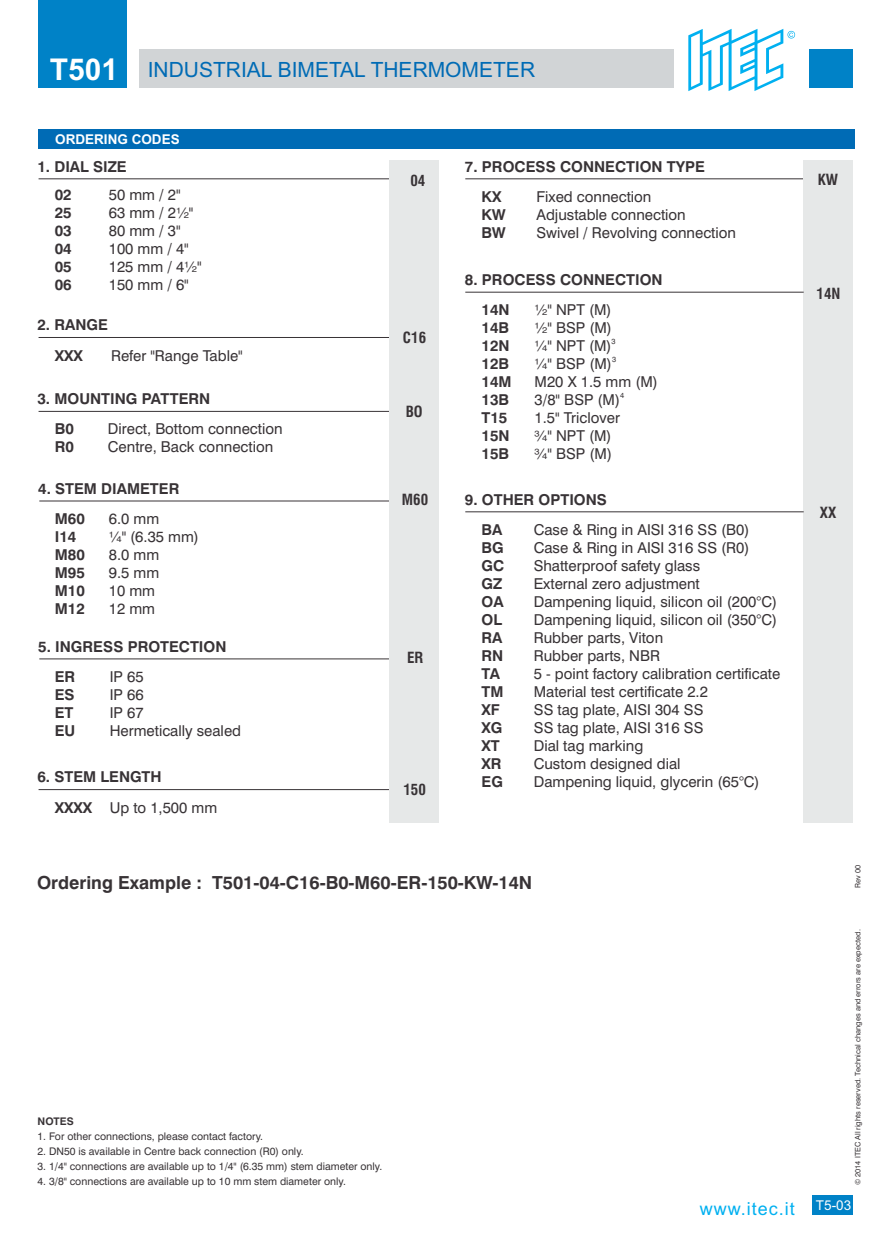
<style>
.page{position:relative;width:891px;height:1242px;background:#fff}
.page>*{position:absolute;margin:0;border:0;box-sizing:border-box;transform-origin:0 0}
.t1{font:21px "Arial";color:#006bb5}
.t2{font:700 18px "Swiss 721 BT";color:#383336}
.t3{font:18px "Arial";letter-spacing:.055em;color:#00b0f0}
.t4{font:15px "Swiss 721 BT";color:#383336}
.t5{font:700 15px/30.5px "Swiss 721 BT";color:#383336}
.t6{font:700 condensed 15px "Swiss 721 BT";color:#383336}
.t7{font:700 13.5px "Arial";color:#fff}
.t8{font:13.5px "Arial";color:#fff}
.t9{font:10.5px "Swiss 721 BT";color:#383336}
.t10{font:700 10.5px "Swiss 721 BT";color:#383336}
.t11{font:7.5px "Swiss 721 BT";color:#383336}
.s1{font-weight:700;font-size:30px;color:#fff}
.s2{font-weight:400}
</style>
<div class="page">
<hr style="left:39px;top:337px;width:352px;height:1px;background:#383336">
<hr style="left:39px;top:411px;width:352px;height:1px;background:#383336">
<hr style="left:39px;top:501px;width:352px;height:1px;background:#383336">
<hr style="left:39px;top:659px;width:352px;height:1px;background:#383336">
<hr style="left:39px;top:789px;width:352px;height:1px;background:#383336">
<hr style="left:465px;top:178px;width:352px;height:1px;background:#383336">
<div style="left:38px;top:129px;width:817px;height:19px;background:#006bb5"></div>
<hr style="left:39px;top:178px;width:352px;height:1px;background:#383336">
<div style="left:390px;top:160px;width:49px;height:662px;background:#e6e8e8"></div>
<div style="left:804px;top:160px;width:49px;height:662px;background:#e6e8e8"></div>
<div style="left:810px;top:50px;width:43px;height:38px;background:#0082c7"></div>
<div style="left:139px;top:50px;width:535px;height:38px;background:#d1d4d6"></div>
<div style="left:38px;top:0;width:89px;height:88px;background:#0082c7"></div>
<svg style="left:688px;top:29px;width:107px;height:62px"></svg>
<hr style="left:465px;top:292px;width:339px;height:1px;background:#383336">
<hr style="left:465px;top:511px;width:339px;height:1px;background:#383336">
<div style="left:813px;top:1195px;width:40px;height:20px;background:#0082c7"></div>
<h1 class="t1" style="left:50px;top:61px;width:487px"><span class="s1">T501</span> INDUSTRIAL BIMETAL THERMOMETER</h1>
<p class="t7" style="left:55px;top:134px;width:126px">ORDERING CODES</p>
<p class="t5" style="left:37px;top:152px;width:91px">1. DIAL SIZE</p>
<p class="t5" style="left:55px;top:181px;width:19px">02</p>
<p class="t4" style="left:109px;top:188px;width:73px">50 mm / 2"</p>
<p class="t5" style="left:55px;top:199px;width:19px">25</p>
<p class="t4" style="left:109px;top:206px;width:86px">63 mm / 2½"</p>
<p class="t5" style="left:55px;top:217px;width:19px">03</p>
<p class="t4" style="left:109px;top:224px;width:73px">80 mm / 3"</p>
<p class="t5" style="left:55px;top:235px;width:19px">04</p>
<p class="t4" style="left:109px;top:242px;width:82px">100 mm / 4"</p>
<p class="t5" style="left:55px;top:253px;width:19px">05</p>
<p class="t4" style="left:109px;top:260px;width:94px">125 mm / 4½"</p>
<p class="t5" style="left:55px;top:271px;width:19px">06</p>
<p class="t4" style="left:109px;top:278px;width:82px">150 mm / 6"</p>
<p class="t5" style="left:37px;top:311px;width:72px;text-align:center">2. RANGE<br>XXX</p>
<p class="t4" style="left:111px;top:349px;width:133px">Refer "Range Table"</p>
<p class="t5" style="left:55px;top:385px;width:157px;text-indent:-17px">3. MOUNTING PATTERN<br>B0</p>
<p class="t4" style="left:108px;top:423px;width:176px">Direct, Bottom connection</p>
<p class="t5" style="left:55px;top:433px;width:21px">R0</p>
<p class="t4" style="left:108px;top:441px;width:167px">Centre, Back connection</p>
<p class="t5" style="left:55px;top:475px;width:126px;text-indent:-17px">4. STEM DIAMETER<br>M60</p>
<p class="t4" style="left:109px;top:513px;width:52px">6.0 mm</p>
<p class="t5" style="left:55px;top:523px;width:23px">I14</p>
<p class="t4" style="left:109px;top:531px;width:92px">¼" (6.35 mm)</p>
<p class="t5" style="left:55px;top:541px;width:32px">M80</p>
<p class="t4" style="left:109px;top:549px;width:52px">8.0 mm</p>
<p class="t5" style="left:55px;top:559px;width:32px">M95</p>
<p class="t4" style="left:109px;top:567px;width:52px">9.5 mm</p>
<p class="t5" style="left:55px;top:577px;width:32px">M10</p>
<p class="t4" style="left:109px;top:584px;width:48px">10 mm</p>
<p class="t5" style="left:55px;top:595px;width:32px">M12</p>
<p class="t4" style="left:109px;top:602px;width:48px">12 mm</p>
<p class="t5" style="left:55px;top:633px;width:173px;text-indent:-17px">5. INGRESS PROTECTION<br>ER</p>
<p class="t4" style="left:110px;top:670px;width:35px">IP 65</p>
<p class="t5" style="left:55px;top:681px;width:21px">ES</p>
<p class="t4" style="left:110px;top:688px;width:35px">IP 66</p>
<p class="t5" style="left:55px;top:699px;width:20px">ET</p>
<p class="t4" style="left:110px;top:706px;width:35px">IP 67</p>
<p class="t5" style="left:55px;top:717px;width:22px">EU</p>
<p class="t4" style="left:110px;top:724px;width:133px">Hermetically sealed</p>
<p class="t5" style="left:55px;top:763px;width:164px;text-indent:-17px">6. STEM LENGTH<br>XXXX <span class="s2">Up to 1,500 mm</span></p>
<p class="t6" style="left:410px;top:174px;width:16px">04</p>
<p class="t6" style="left:403px;top:332px;width:25px">C16</p>
<p class="t6" style="left:406px;top:406px;width:18px">BO</p>
<p class="t6" style="left:402px;top:494px;width:28px">M60</p>
<p class="t6" style="left:407px;top:652px;width:18px">ER</p>
<p class="t6" style="left:403px;top:784px;width:24px">150</p>
<p class="t5" style="left:482px;top:152px;width:225px;text-indent:-17px">7. PROCESS CONNECTION TYPE<br>KX</p>
<p class="t4" style="left:536px;top:190px;width:117px">Fixed connection</p>
<p class="t5" style="left:482px;top:201px;width:26px">KW</p>
<p class="t4" style="left:536px;top:208px;width:151px">Adjustable connection</p>
<p class="t5" style="left:482px;top:219px;width:26px">BW</p>
<p class="t4" style="left:536px;top:226px;width:201px">Swivel / Revolving connection</p>
<p class="t5" style="left:482px;top:266px;width:183px;text-indent:-17px">8. PROCESS CONNECTION<br>14N</p>
<p class="t4" style="left:535px;top:304px;width:78px">½" NPT (M)</p>
<p class="t5" style="left:482px;top:314px;width:29px">14B</p>
<p class="t4" style="left:535px;top:322px;width:79px">½" BSP (M)</p>
<p class="t11" style="left:612px;top:338px;width:6px">3</p>
<p class="t5" style="left:482px;top:332px;width:30px">12N</p>
<p class="t4" style="left:535px;top:340px;width:78px">¼" NPT (M)</p>
<p class="t11" style="left:612px;top:356px;width:6px">3</p>
<p class="t5" style="left:482px;top:350px;width:29px">12B</p>
<p class="t4" style="left:535px;top:358px;width:79px">¼" BSP (M)</p>
<p class="t5" style="left:482px;top:368px;width:32px">14M</p>
<p class="t4" style="left:535px;top:376px;width:125px">M20 X 1.5 mm (M)</p>
<p class="t11" style="left:620px;top:392px;width:6px">4</p>
<p class="t5" style="left:482px;top:386px;width:29px">13B</p>
<p class="t4" style="left:535px;top:394px;width:87px">3/8" BSP (M)</p>
<p class="t5" style="left:482px;top:404px;width:27px">T15</p>
<p class="t4" style="left:535px;top:412px;width:87px">1.5" Triclover</p>
<p class="t5" style="left:482px;top:422px;width:30px">15N</p>
<p class="t4" style="left:535px;top:430px;width:78px">¾" NPT (M)</p>
<p class="t5" style="left:482px;top:440px;width:29px">15B</p>
<p class="t4" style="left:535px;top:448px;width:79px">¾" BSP (M)</p>
<p class="t5" style="left:482px;top:485px;width:127px;text-indent:-17px">9. OTHER OPTIONS<br>BA</p>
<p class="t4" style="left:534px;top:523px;width:217px">Case &amp; Ring in AISI 316 SS (B0)</p>
<p class="t5" style="left:482px;top:534px;width:24px">BG</p>
<p class="t4" style="left:534px;top:541px;width:217px">Case &amp; Ring in AISI 316 SS (R0)</p>
<p class="t5" style="left:482px;top:552px;width:24px">GC</p>
<p class="t4" style="left:534px;top:559px;width:168px">Shatterproof safety glass</p>
<p class="t5" style="left:482px;top:570px;width:22px">GZ</p>
<p class="t4" style="left:534px;top:577px;width:168px">External zero adjustment</p>
<p class="t5" style="left:482px;top:588px;width:24px">OA</p>
<p class="t4" style="left:534px;top:595px;width:245px">Dampening liquid, silicon oil (200°C)</p>
<p class="t5" style="left:482px;top:606px;width:22px">OL</p>
<p class="t4" style="left:534px;top:613px;width:245px">Dampening liquid, silicon oil (350°C)</p>
<p class="t5" style="left:482px;top:624px;width:22px">RA</p>
<p class="t4" style="left:534px;top:631px;width:131px">Rubber parts, Viton</p>
<p class="t5" style="left:482px;top:642px;width:23px">RN</p>
<p class="t4" style="left:534px;top:649px;width:128px">Rubber parts, NBR</p>
<p class="t5" style="left:482px;top:660px;width:20px">TA</p>
<p class="t4" style="left:534px;top:667px;width:248px">5 - point factory calibration certificate</p>
<p class="t5" style="left:482px;top:678px;width:23px">TM</p>
<p class="t4" style="left:534px;top:685px;width:176px">Material test certificate 2.2</p>
<p class="t5" style="left:482px;top:696px;width:20px">XF</p>
<p class="t4" style="left:534px;top:703px;width:171px">SS tag plate, AISI 304 SS</p>
<p class="t5" style="left:482px;top:714px;width:23px">XG</p>
<p class="t4" style="left:534px;top:721px;width:171px">SS tag plate, AISI 316 SS</p>
<p class="t5" style="left:482px;top:732px;width:20px">XT</p>
<p class="t4" style="left:534px;top:739px;width:111px">Dial tag marking</p>
<p class="t5" style="left:482px;top:749px;width:22px">XR</p>
<p class="t4" style="left:534px;top:757px;width:148px">Custom designed dial</p>
<p class="t5" style="left:482px;top:767px;width:23px">EG</p>
<p class="t4" style="left:534px;top:775px;width:227px">Dampening liquid, glycerin (65°C)</p>
<p class="t2" style="left:37px;top:875px;width:497px">Ordering Example : T501-04-C16-B0-M60-ER-150-KW-14N</p>
<p class="t10" style="left:38px;top:1117px;width:38px">NOTES</p>
<p class="t9" style="left:38px;top:1132px;width:227px">1. For other connections, please contact factory.</p>
<p class="t9" style="left:38px;top:1147px;width:268px">2. DN50 is available in Centre back connection (R0) only.</p>
<p class="t9" style="left:38px;top:1162px;width:346px">3. 1/4" connections are available up to 1/4" (6.35 mm) stem diameter only.</p>
<p class="t9" style="left:38px;top:1177px;width:310px">4. 3/8" connections are available up to 10 mm stem diameter only.</p>
<p class="t6" style="left:818px;top:174px;width:22px">KW</p>
<p class="t6" style="left:817px;top:287px;width:25px">14N</p>
<p class="t6" style="left:820px;top:507px;width:18px">XX</p>
<p class="t11" style="left:855px;top:888px;width:24px;rotate:-90deg">Rev 00</p>
<p class="t11" style="left:855px;top:1185px;width:257px;rotate:-90deg">© 2014 ITEC All rights reserved. Technical changes and errors are expected.</p>
<p class="t3" style="left:700px;top:1202px;width:97px">www.itec.it</p>
<p class="t8" style="left:816px;top:1200px;width:37px">T5-03</p>
</div>
